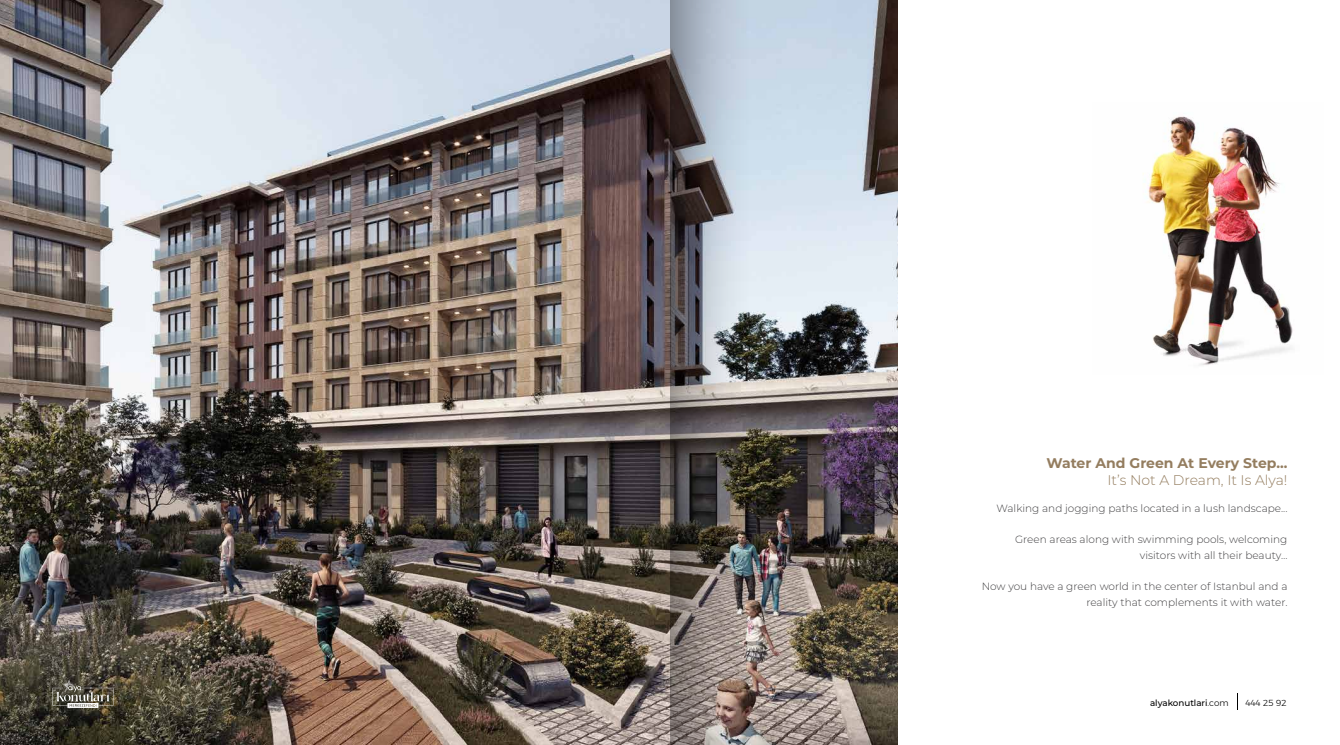
<style>
.page{position:relative;width:1340px;height:745px;background:#fff}
.page>*{position:absolute;margin:0;border:0;box-sizing:border-box;transform-origin:0 0}
.t1{font:700 14px "Montserrat";color:#947d5f}
.t2{font:300 14px "Montserrat";color:#947d5f}
.t3{font:300 10.5px/15.8px "Montserrat";color:#414042;text-align:right}
.t4{font:100 8.75px "Montserrat";color:#000}
.t5{font:300 8.75px "Gontserrat";color:#000}
.s1{font-family:"Gontserrat";font-weight:300}
</style>
<div class="page">
<img style="left:0;top:0;width:898px;height:744px">
<img style="left:1143px;top:116px;width:150px;height:249px">
<svg style="left:1237px;top:693px;width:1px;height:16px"></svg>
<svg style="left:53px;top:679px;width:60px;height:28px;background:#6b675a"></svg>
<img style="left:670px;top:0;width:80px;height:744px">
<h1 class="t1" style="left:1046px;top:452px;width:242px">Water And Green At Every Step...</h1>
<h1 class="t2" style="left:1107px;top:469px;width:181px">It’s Not A Dream, It Is Alya!</h1>
<p class="t3" style="left:996px;top:499px;width:292px">Walking and jogging paths located in a lush landscape...</p>
<p class="t3" style="left:1015px;top:531px;width:274px">Green areas along with swimming pools, welcoming visitors with all their beauty…</p>
<p class="t3" style="left:981px;top:578px;width:307px">Now you have a green world in the center of Istanbul and a reality that complements it with water.</p>
<p class="t4" style="left:1150px;top:696px;width:80px">alyakonutlari<span class="s1">.com</span></p>
<p class="t5" style="left:1245px;top:695px;width:43px">444 25 92</p>
</div>
